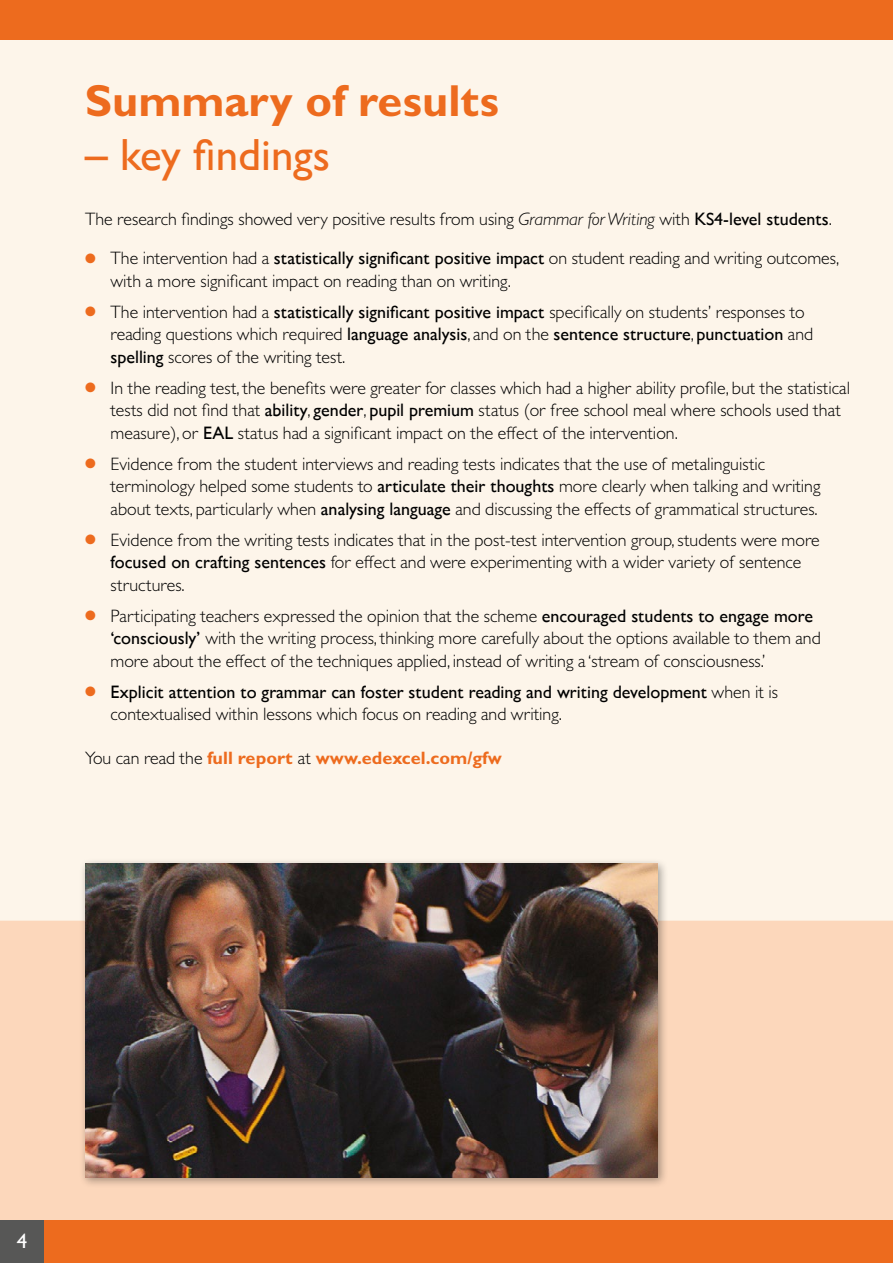
<style>
.page{position:relative;width:893px;height:1263px;background:#fdf5ea}
.page>*{position:absolute;margin:0;border:0;box-sizing:border-box;transform-origin:0 0}
.t1{font:700 45px "Gill Sans MT Pro";color:#ed6b1e}
.t2{font:500 45px "Gill Sans MT Pro";color:#ed6b1e}
.t3{font:500 21px "Gill Sans MT Pro";color:#fff}
.t4{font:300 18px/22.5px "Gill Sans MT Pro";color:#000}
.t5{font:500 18px/22.5px "Gill Sans MT Pro";color:#000}
.t6{font:700 18px "Gill Sans MT Pro";color:#ed6b1e}
.s1{font-style:italic}
.s2{font-weight:500}
.s3{color:#ed6b1e}
.s4{font-weight:300}
.s5{font-weight:300;color:#000}
</style>
<div class="page">
<div style="left:0;top:0;width:893px;height:40px;background:#ed6b1e"></div>
<div style="left:0;top:921px;width:893px;height:305px;background:#fcd7bb"></div>
<div style="left:0;top:1220px;width:893px;height:43px;background:#ed6b1e"></div>
<div style="left:0;top:1220px;width:44px;height:43px;background:#575756"></div>
<div style="left:78px;top:857px;width:590px;height:331px;background:#000;opacity:.35"></div>
<img style="left:85px;top:864px;width:573px;height:314px">
<h1 class="t1" style="left:85px;top:73px;width:416px">Summary of results</h1>
<h1 class="t2" style="left:85px;top:128px;width:247px">– key findings</h1>
<p class="t4" style="left:85px;top:207px;width:748px">The research findings showed very positive results from using <span class="s1">Grammar for Writing</span> with <span class="s2">KS4-level students</span>.</p>
<p class="t4" style="left:111px;top:246px;width:730px;text-indent:-26px"><span class="s3">●</span> The intervention had a <span class="s2">statistically significant positive impact</span> on student reading and writing outcomes, with a more significant impact on reading than on writing.</p>
<p class="t4" style="left:111px;top:300px;width:704px;text-indent:-26px"><span class="s3">●</span> The intervention had a <span class="s2">statistically significant positive impact</span> specifically on students’ responses to reading questions which required <span class="s2">language analysis</span>, and on the <span class="s2">sentence structure</span>, <span class="s2">punctuation</span> and <span class="s2">spelling</span> scores of the writing test.</p>
<p class="t4" style="left:111px;top:376px;width:741px;text-indent:-26px"><span class="s3">●</span> In the reading test, the benefits were greater for classes which had a higher ability profile, but the statistical tests did not find that <span class="s2">ability</span>, <span class="s2">gender</span>, <span class="s2">pupil premium</span> status (or free school meal where schools used that measure), or <span class="s2">EAL</span> status had a significant impact on the effect of the intervention.</p>
<p class="t4" style="left:111px;top:452px;width:712px;text-indent:-26px"><span class="s3">●</span> Evidence from the student interviews and reading tests indicates that the use of metalinguistic terminology helped some students to <span class="s2">articulate their thoughts</span> more clearly when talking and writing about texts, particularly when <span class="s2">analysing language</span> and discussing the effects of grammatical structures.</p>
<p class="t4" style="left:111px;top:528px;width:711px;text-indent:-26px"><span class="s3">●</span> Evidence from the writing tests indicates that in the post-test intervention group, students were more <span class="s2">focused on crafting sentences</span> for effect and were experimenting with a wider variety of sentence structures.</p>
<p class="t4" style="left:111px;top:604px;width:712px;text-indent:-26px"><span class="s3">●</span> Participating teachers expressed the opinion that the scheme <span class="s2">encouraged students to engage more ‘consciously’</span> with the writing process, thinking more carefully about the options available to them and more about the effect of the techniques applied, instead of writing a ‘stream of consciousness.’</p>
<p class="t5" style="left:111px;top:680px;width:669px;text-indent:-26px"><span class="s3">●</span> Explicit attention to grammar can foster student reading and writing development <span class="s4">when it is contextualised within lessons which focus on reading and writing.</span></p>
<p class="t6" style="left:85px;top:747px;width:418px"><span class="s5">You can read the</span> full report <span class="s5">at</span> www.edexcel.com/gfw</p>
<p class="t3" style="left:17px;top:1228px;width:12px">4</p>
</div>
